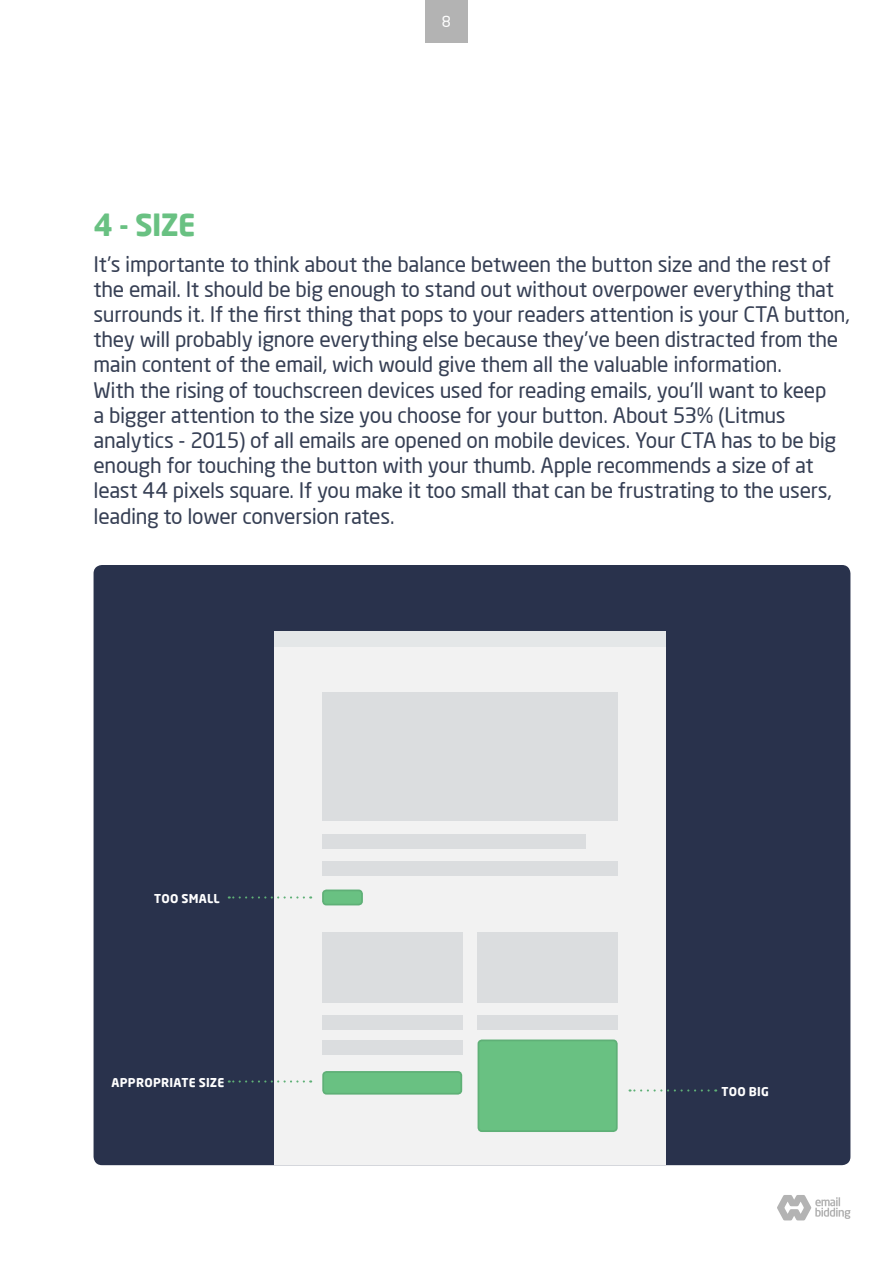
<style>
.page{position:relative;width:893px;height:1263px;background:#fff}
.page>*{position:absolute;margin:0;border:0;box-sizing:border-box;transform-origin:0 0}
.t1{font:700 30px "Neo Sans Pro";color:#69c182}
.t2{font:21px/25.2px "Neo Sans Pro";letter-spacing:-.015em;color:#363f54}
.t3{font:15px "Neo Sans Pro";color:#fff}
.t4{font:700 12px "Neo Sans Pro";letter-spacing:.02em;color:#fff}
</style>
<div class="page">
<div style="left:425px;top:0;width:43px;height:43px;background:#b3b3b3"></div>
<svg style="left:777px;top:1195px;width:73px;height:25px"></svg>
<div style="left:94px;top:565px;width:756px;height:600px;background:#29324c;border-radius:9px"></div>
<div style="left:274px;top:646px;width:391px;height:519px;background:#f2f2f2"></div>
<div style="left:322px;top:862px;width:296px;height:14px;background:#dbdddf"></div>
<div style="left:322px;top:692px;width:296px;height:128px;background:#dbdddf"></div>
<div style="left:274px;top:631px;width:391px;height:16px;background:#e4e7e8"></div>
<div style="left:322px;top:834px;width:263px;height:14px;background:#dbdddf"></div>
<div style="left:322px;top:932px;width:140px;height:71px;background:#dbdddf"></div>
<div style="left:322px;top:1015px;width:140px;height:14px;background:#dbdddf"></div>
<div style="left:322px;top:1040px;width:140px;height:14px;background:#dbdddf"></div>
<div style="left:478px;top:932px;width:140px;height:71px;background:#dbdddf"></div>
<div style="left:478px;top:1015px;width:140px;height:14px;background:#dbdddf"></div>
<div style="left:323px;top:890px;width:39px;height:14px;background:#69c182;border-radius:3px"></div>
<div style="left:322px;top:889px;width:41px;height:16px;border:2px solid #5fb077;border-radius:3px"></div>
<div style="left:323px;top:1072px;width:138px;height:22px;background:#69c182;border-radius:3px"></div>
<div style="left:322px;top:1071px;width:140px;height:23px;border:2px solid #5fb077;border-radius:3px"></div>
<div style="left:478px;top:1040px;width:139px;height:91px;background:#69c182;border-radius:3px"></div>
<div style="left:478px;top:1039px;width:140px;height:93px;border:2px solid #5fb077;border-radius:3px"></div>
<svg style="left:229px;top:896px;width:75px;height:2px"></svg>
<svg style="left:229px;top:1080px;width:75px;height:2px"></svg>
<svg style="left:630px;top:1089px;width:79px;height:2px"></svg>
<p class="t3" style="left:442px;top:12px;width:11px">8</p>
<h1 class="t1" style="left:94px;top:205px;width:103px">4 - SIZE</h1>
<p class="t2" style="left:94px;top:251px;width:758px">It’s importante to think about the balance between the button size and the rest of the email. It should be big enough to stand out without overpower everything that surrounds it. If the first thing that pops to your readers attention is your CTA button, they will probably ignore everything else because they’ve been distracted from the main content of the email, wich would give them all the valuable information.<br>With the rising of touchscreen devices used for reading emails, you’ll want to keep<br>a bigger attention to the size you choose for your button. About 53% (Litmus analytics - 2015) of all emails are opened on mobile devices. Your CTA has to be big enough for touching the button with your thumb. Apple recommends a size of at least 44 pixels square. If you make it too small that can be frustrating to the users, leading to lower conversion rates.</p>
<p class="t4" style="left:154px;top:890px;width:67px">TOO SMALL</p>
<p class="t4" style="left:112px;top:1074px;width:114px">APPROPRIATE SIZE</p>
<p class="t4" style="left:722px;top:1083px;width:49px">TOO BIG</p>
</div>
